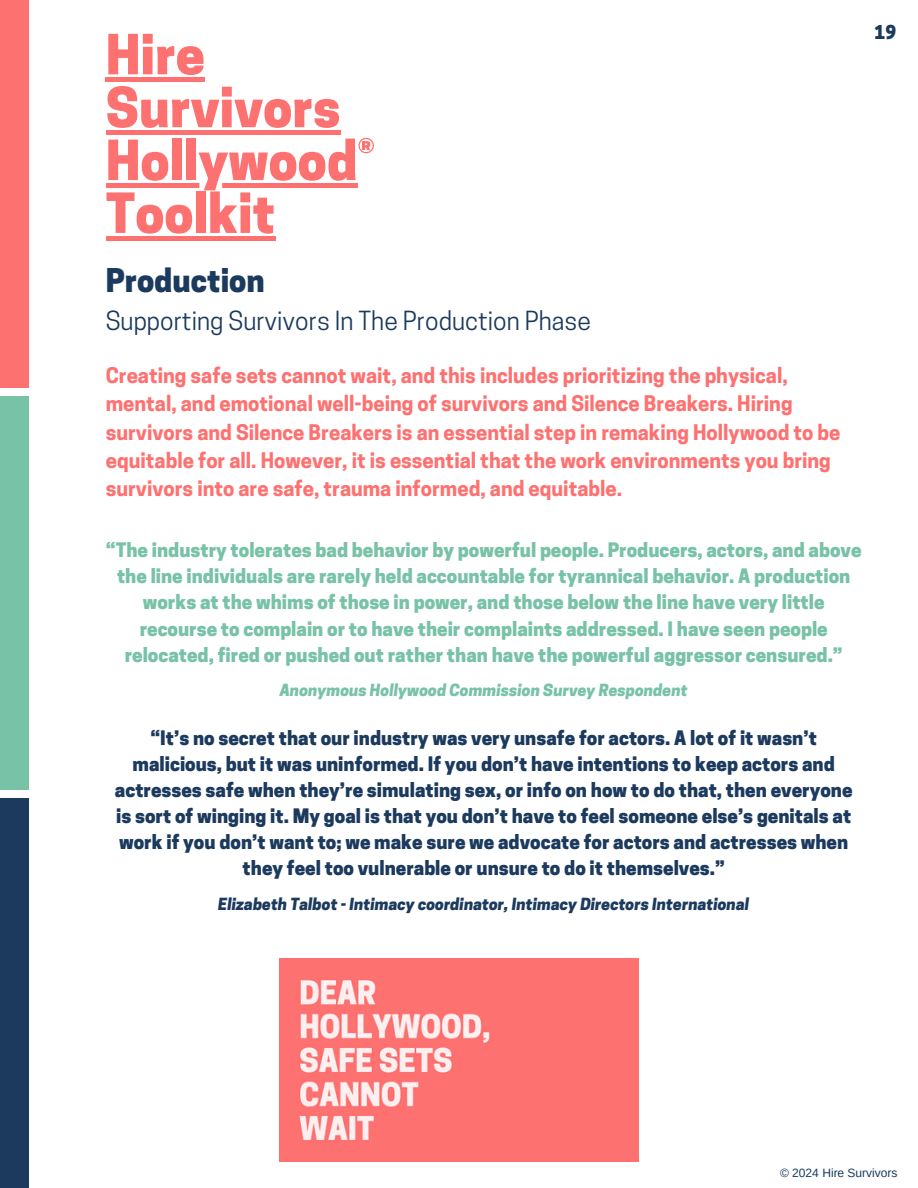
<style>
.page{position:relative;width:918px;height:1188px;background:#fff}
.page>*{position:absolute;margin:0;border:0;box-sizing:border-box;transform-origin:0 0}
.t1{font:800 51.9px/52.8px "Cooper Hewitt";color:#fe7171}
.t2{font:800 30.75px "Cooper Hewitt";color:#1b3a5d}
.t3{font:24.75px "Cooper Hewitt";color:#1b3a5d}
.t4{font:700 20.25px/28.2px "Cooper Hewitt";color:#fe7171}
.t5{font:800 18.75px/26.1px "Cooper Hewitt";color:#1b3a5d;text-align:center}
.t6{font:800 18.75px/26.1px "Cooper Hewitt";color:#78c2a7;text-align:center}
.t7{font:800 18px "Cooper Hewitt";color:#1b3a5d}
.t8{font:italic 800 15.75px "Cooper Hewitt";color:#1b3a5d}
.t9{font:italic 800 15.75px "Cooper Hewitt";color:#78c2a7}
.t10{font:12px "Arimo";color:#1b3a5d}
</style>
<div class="page">
<div style="left:0;top:798px;width:29px;height:390px;background:#1b3a5d"></div>
<div style="left:0;top:397px;width:29px;height:392px;background:#78c2a7"></div>
<div style="left:0;top:0;width:29px;height:387px;background:#fe7171"></div>
<img style="left:279px;top:959px;width:359px;height:202px">
<hr style="left:106px;top:78px;width:99px;height:4px;background:#fe7171">
<hr style="left:106px;top:131px;width:234px;height:4px;background:#fe7171">
<div style="left:106px;top:183px;width:252px;height:5px;background:#fe7171"></div>
<div style="left:106px;top:236px;width:169px;height:5px;background:#fe7171"></div>
<h1 class="t1" style="left:106px;top:35px;width:270px">Hire<br>Survivors<br>Hollywood®<br>Toolkit</h1>
<h2 class="t2" style="left:106px;top:269px;width:161px">Production</h2>
<h3 class="t3" style="left:106px;top:311px;width:487px">Supporting Survivors In The Production Phase</h3>
<p class="t4" style="left:106px;top:364px;width:736px">Creating safe sets cannot wait, and this includes prioritizing the physical, mental, and emotional well-being of survivors and Silence Breakers. Hiring survivors and Silence Breakers is an essential step in remaking Hollywood to be equitable for all. However, it is essential that the work environments you bring survivors into are safe, trauma informed, and equitable.</p>
<p class="t7" style="left:875px;top:26px;width:23px">19</p>
<p class="t6" style="left:106px;top:539px;width:757px">“The industry tolerates bad behavior by powerful people. Producers, actors, and above the line individuals are rarely held accountable for tyrannical behavior. A production works at the whims of those in power, and those below the line have very little recourse to complain or to have their complaints addressed. I have seen people relocated, fired or pushed out rather than have the powerful aggressor censured.”</p>
<p class="t9" style="left:280px;top:684px;width:410px">Anonymous Hollywood Commission Survey Respondent</p>
<p class="t5" style="left:115px;top:727px;width:739px">“It’s no secret that our industry was very unsafe for actors. A lot of it wasn’t malicious, but it was uninformed. If you don’t have intentions to keep actors and actresses safe when they’re simulating sex, or info on how to do that, then everyone is sort of winging it. My goal is that you don’t have to feel someone else’s genitals at work if you don’t want to; we make sure we advocate for actors and actresses when they feel too vulnerable or unsure to do it themselves.”</p>
<p class="t8" style="left:218px;top:898px;width:533px">Elizabeth Talbot - Intimacy coordinator, Intimacy Directors International</p>
<p class="t10" style="left:780px;top:1166px;width:119px">© 2024 Hire Survivors</p>
</div>
